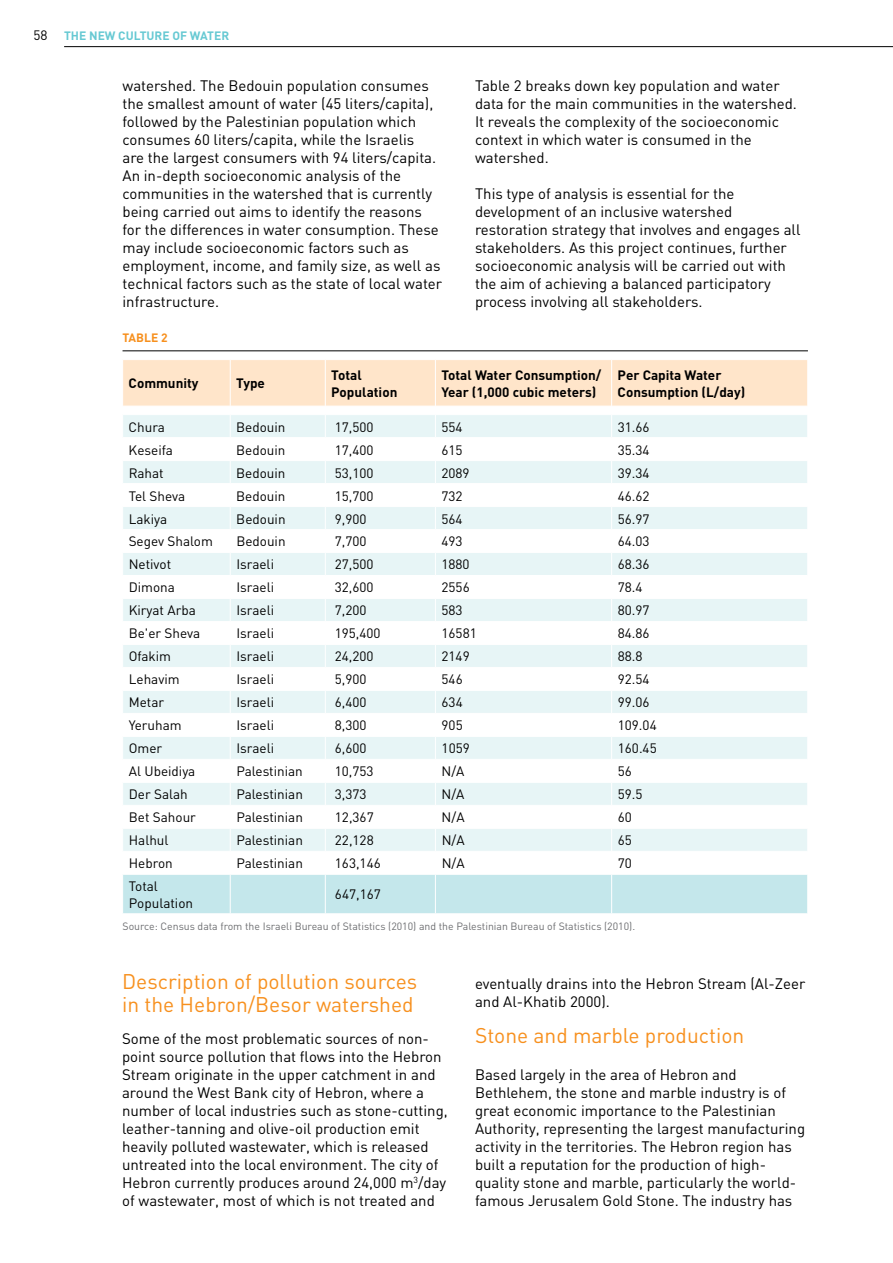
<style>
.page{position:relative;width:893px;height:1263px;background:#fff}
.page>*{position:absolute;margin:0;border:0;box-sizing:border-box;transform-origin:0 0}
.t1{font:21px/22.5px "DIN";color:#f7901e}
.t2{font:15px/18px "DIN";color:#000}
.t3{font:13.5px/16.5px "DIN";color:#000}
.t4{font:700 13.5px/16.5px "DIN";color:#000}
.t5{font:700 12px "DIN";color:#67c9d3}
.t6{font:700 12px "DIN";color:#f7901e}
.t7{font:10.5px "DIN";color:#6d6e71}
.s1{font-weight:400;font-size:13.5px;color:#000}
</style>
<div class="page">
<hr style="left:64px;top:46px;width:829px;height:1px;background:#000">
<svg style="left:123px;top:360px;width:685px;height:553px"></svg>
<hr style="left:122px;top:874px;width:108px;height:1px;background:#fff">
<hr style="left:230px;top:874px;width:95px;height:1px;background:#fff">
<hr style="left:230px;top:874px;width:1px;height:39px;background:#fff">
<hr style="left:325px;top:874px;width:110px;height:1px;background:#fff">
<hr style="left:325px;top:874px;width:1px;height:39px;background:#fff">
<hr style="left:435px;top:874px;width:177px;height:1px;background:#fff">
<hr style="left:435px;top:874px;width:1px;height:39px;background:#fff">
<hr style="left:612px;top:874px;width:196px;height:1px;background:#fff">
<hr style="left:611px;top:874px;width:1px;height:39px;background:#fff">
<hr style="left:807px;top:874px;width:1px;height:39px;background:#fff">
<hr style="left:123px;top:351px;width:685px;height:1px;background:#000">
<p class="t5" style="left:34px;top:28px;width:197px"><span class="s1">58</span> The New Culture of Water</p>
<p class="t2" style="left:123px;top:76px;width:321px">watershed. The Bedouin population consumes the smallest amount of water (45 liters/capita), followed by the Palestinian population which consumes 60 liters/capita, while the Israelis<br>are the largest consumers with 94 liters/capita.<br>An in-depth socioeconomic analysis of the communities in the watershed that is currently being carried out aims to identify the reasons for the differences in water consumption. These may include socioeconomic factors such as employment, income, and family size, as well as technical factors such as the state of local water infrastructure.</p>
<p class="t6" style="left:123px;top:330px;width:47px">TABLE 2</p>
<p class="t2" style="left:475px;top:76px;width:323px">Table 2 breaks down key population and water data for the main communities in the watershed.<br>It reveals the complexity of the socioeconomic context in which water is consumed in the watershed.</p>
<p class="t2" style="left:475px;top:184px;width:327px">This type of analysis is essential for the development of an inclusive watershed restoration strategy that involves and engages all stakeholders. As this project continues, further socioeconomic analysis will be carried out with the aim of achieving a balanced participatory process involving all stakeholders.</p>
<p class="t4" style="left:129px;top:375px;width:71px">Community</p>
<p class="t4" style="left:236px;top:375px;width:30px">Type</p>
<p class="t4" style="left:331px;top:366px;width:68px">Total<br>Population</p>
<p class="t4" style="left:441px;top:366px;width:161px">Total Water Consumption/<br>Year (1,000 cubic meters)</p>
<p class="t4" style="left:618px;top:366px;width:129px">Per Capita Water<br>Consumption (L/day)</p>
<p class="t3" style="left:129px;top:418px;width:38px">Chura</p>
<p class="t3" style="left:236px;top:418px;width:51px">Bedouin</p>
<p class="t3" style="left:335px;top:418px;width:40px">17,500</p>
<p class="t3" style="left:441px;top:418px;width:23px">554</p>
<p class="t3" style="left:618px;top:418px;width:33px">31.66</p>
<p class="t3" style="left:129px;top:441px;width:46px">Keseifa</p>
<p class="t3" style="left:236px;top:441px;width:51px">Bedouin</p>
<p class="t3" style="left:335px;top:441px;width:40px">17,400</p>
<p class="t3" style="left:441px;top:441px;width:23px">615</p>
<p class="t3" style="left:618px;top:441px;width:33px">35.34</p>
<p class="t3" style="left:129px;top:464px;width:37px">Rahat</p>
<p class="t3" style="left:236px;top:464px;width:51px">Bedouin</p>
<p class="t3" style="left:335px;top:464px;width:40px">53,100</p>
<p class="t3" style="left:441px;top:464px;width:30px">2089</p>
<p class="t3" style="left:618px;top:464px;width:33px">39.34</p>
<p class="t3" style="left:129px;top:487px;width:58px">Tel Sheva</p>
<p class="t3" style="left:236px;top:487px;width:51px">Bedouin</p>
<p class="t3" style="left:335px;top:487px;width:40px">15,700</p>
<p class="t3" style="left:441px;top:487px;width:23px">732</p>
<p class="t3" style="left:618px;top:487px;width:33px">46.62</p>
<p class="t3" style="left:129px;top:510px;width:40px">Lakiya</p>
<p class="t3" style="left:236px;top:510px;width:51px">Bedouin</p>
<p class="t3" style="left:335px;top:510px;width:33px">9,900</p>
<p class="t3" style="left:441px;top:510px;width:23px">564</p>
<p class="t3" style="left:618px;top:510px;width:33px">56.97</p>
<p class="t3" style="left:129px;top:533px;width:86px">Segev Shalom</p>
<p class="t3" style="left:236px;top:533px;width:51px">Bedouin</p>
<p class="t3" style="left:335px;top:533px;width:33px">7,700</p>
<p class="t3" style="left:441px;top:533px;width:23px">493</p>
<p class="t3" style="left:618px;top:533px;width:33px">64.03</p>
<p class="t3" style="left:129px;top:556px;width:44px">N etivot</p>
<p class="t3" style="left:236px;top:556px;width:39px">Israeli</p>
<p class="t3" style="left:335px;top:556px;width:40px">27,500</p>
<p class="t3" style="left:441px;top:556px;width:30px">1880</p>
<p class="t3" style="left:618px;top:556px;width:33px">68.36</p>
<p class="t3" style="left:129px;top:579px;width:48px">Dimona</p>
<p class="t3" style="left:236px;top:579px;width:39px">Israeli</p>
<p class="t3" style="left:335px;top:579px;width:40px">32,600</p>
<p class="t3" style="left:441px;top:579px;width:30px">2556</p>
<p class="t3" style="left:618px;top:579px;width:26px">78.4</p>
<p class="t3" style="left:129px;top:602px;width:69px">Kiryat Arba</p>
<p class="t3" style="left:236px;top:602px;width:39px">Israeli</p>
<p class="t3" style="left:335px;top:602px;width:33px">7,200</p>
<p class="t3" style="left:441px;top:602px;width:23px">583</p>
<p class="t3" style="left:618px;top:602px;width:33px">80.97</p>
<p class="t3" style="left:129px;top:625px;width:73px">Be'er Sheva</p>
<p class="t3" style="left:236px;top:625px;width:39px">Israeli</p>
<p class="t3" style="left:335px;top:625px;width:47px">195,400</p>
<p class="t3" style="left:442px;top:625px;width:37px">16581</p>
<p class="t3" style="left:618px;top:625px;width:33px">84.86</p>
<p class="t3" style="left:129px;top:648px;width:44px">Ofakim</p>
<p class="t3" style="left:236px;top:648px;width:39px">Israeli</p>
<p class="t3" style="left:335px;top:648px;width:40px">24,200</p>
<p class="t3" style="left:442px;top:648px;width:30px">2149</p>
<p class="t3" style="left:618px;top:648px;width:26px">88.8</p>
<p class="t3" style="left:129px;top:671px;width:52px">Lehavim</p>
<p class="t3" style="left:236px;top:671px;width:39px">Israeli</p>
<p class="t3" style="left:335px;top:671px;width:33px">5,900</p>
<p class="t3" style="left:442px;top:671px;width:23px">546</p>
<p class="t3" style="left:618px;top:671px;width:33px">92.54</p>
<p class="t3" style="left:129px;top:694px;width:37px">Metar</p>
<p class="t3" style="left:236px;top:694px;width:39px">Israeli</p>
<p class="t3" style="left:335px;top:694px;width:33px">6,400</p>
<p class="t3" style="left:442px;top:694px;width:23px">634</p>
<p class="t3" style="left:618px;top:694px;width:33px">99.06</p>
<p class="t3" style="left:129px;top:717px;width:54px">Yeruham</p>
<p class="t3" style="left:236px;top:717px;width:39px">Israeli</p>
<p class="t3" style="left:335px;top:717px;width:33px">8,300</p>
<p class="t3" style="left:442px;top:717px;width:23px">905</p>
<p class="t3" style="left:618px;top:717px;width:40px">109.04</p>
<p class="t3" style="left:129px;top:740px;width:35px">Omer</p>
<p class="t3" style="left:236px;top:740px;width:39px">Israeli</p>
<p class="t3" style="left:335px;top:740px;width:33px">6,600</p>
<p class="t3" style="left:442px;top:740px;width:30px">1059</p>
<p class="t3" style="left:618px;top:740px;width:40px">160.45</p>
<p class="t3" style="left:129px;top:763px;width:68px">Al Ubeidiya</p>
<p class="t3" style="left:236px;top:763px;width:68px">Palestinian</p>
<p class="t3" style="left:335px;top:763px;width:40px">10,753</p>
<p class="t3" style="left:442px;top:763px;width:24px">N/A</p>
<p class="t3" style="left:618px;top:763px;width:16px">56</p>
<p class="t3" style="left:129px;top:786px;width:61px">Der Salah</p>
<p class="t3" style="left:236px;top:786px;width:68px">Palestinian</p>
<p class="t3" style="left:335px;top:786px;width:33px">3,373</p>
<p class="t3" style="left:442px;top:786px;width:24px">N/A</p>
<p class="t3" style="left:618px;top:786px;width:26px">59.5</p>
<p class="t3" style="left:129px;top:809px;width:69px">Bet Sahour</p>
<p class="t3" style="left:236px;top:809px;width:68px">Palestinian</p>
<p class="t3" style="left:335px;top:809px;width:40px">12,367</p>
<p class="t3" style="left:442px;top:809px;width:24px">N/A</p>
<p class="t3" style="left:618px;top:809px;width:16px">60</p>
<p class="t3" style="left:129px;top:832px;width:41px">Halhul</p>
<p class="t3" style="left:236px;top:832px;width:68px">Palestinian</p>
<p class="t3" style="left:335px;top:832px;width:40px">22,128</p>
<p class="t3" style="left:442px;top:832px;width:24px">N/A</p>
<p class="t3" style="left:618px;top:832px;width:16px">65</p>
<p class="t3" style="left:129px;top:855px;width:45px">Hebron</p>
<p class="t3" style="left:237px;top:855px;width:68px">Palestinian</p>
<p class="t3" style="left:335px;top:855px;width:47px">163,146</p>
<p class="t3" style="left:442px;top:855px;width:24px">N/A</p>
<p class="t3" style="left:618px;top:855px;width:16px">70</p>
<p class="t3" style="left:129px;top:878px;width:66px">Total<br>Population</p>
<p class="t3" style="left:335px;top:886px;width:47px">647,167</p>
<p class="t7" style="left:123px;top:920px;width:514px">Source: Census data from the Israeli Bureau of Statistics (2010) and the Palestinian Bureau of Statistics (2010).</p>
<h1 class="t1" style="left:122px;top:970px;width:297px">Description of pollution sources in the Hebron/Besor watershed</h1>
<p class="t2" style="left:122px;top:1029px;width:327px">Some of the most problematic sources of non&shy;point source pollution that flows into the Hebron Stream originate in the upper catchment in and around the West Bank city of Hebron, where a number of local industries such as stone-cutting, leather-tanning and olive-oil production emit heavily polluted wastewater, which is released untreated into the local environment. The city of Hebron currently produces around 24,000 m<sup>3</sup>/day of wastewater, most of which is not treated and</p>
<p class="t2" style="left:475px;top:974px;width:332px">eventually drains into the Hebron Stream (Al-Zeer and Al-Khatib 2000).</p>
<h1 class="t1" style="left:475px;top:1024px;width:271px">Stone and marble production</h1>
<p class="t2" style="left:475px;top:1065px;width:332px">Based largely in the area of Hebron and Bethlehem, the stone and marble industry is of great economic importance to the Palestinian Authority, representing the largest manufacturing activity in the territories. The Hebron region has built a reputation for the production of high&shy;quality stone and marble, particularly the world&shy;famous Jerusalem Gold Stone. The industry has</p>
</div>
